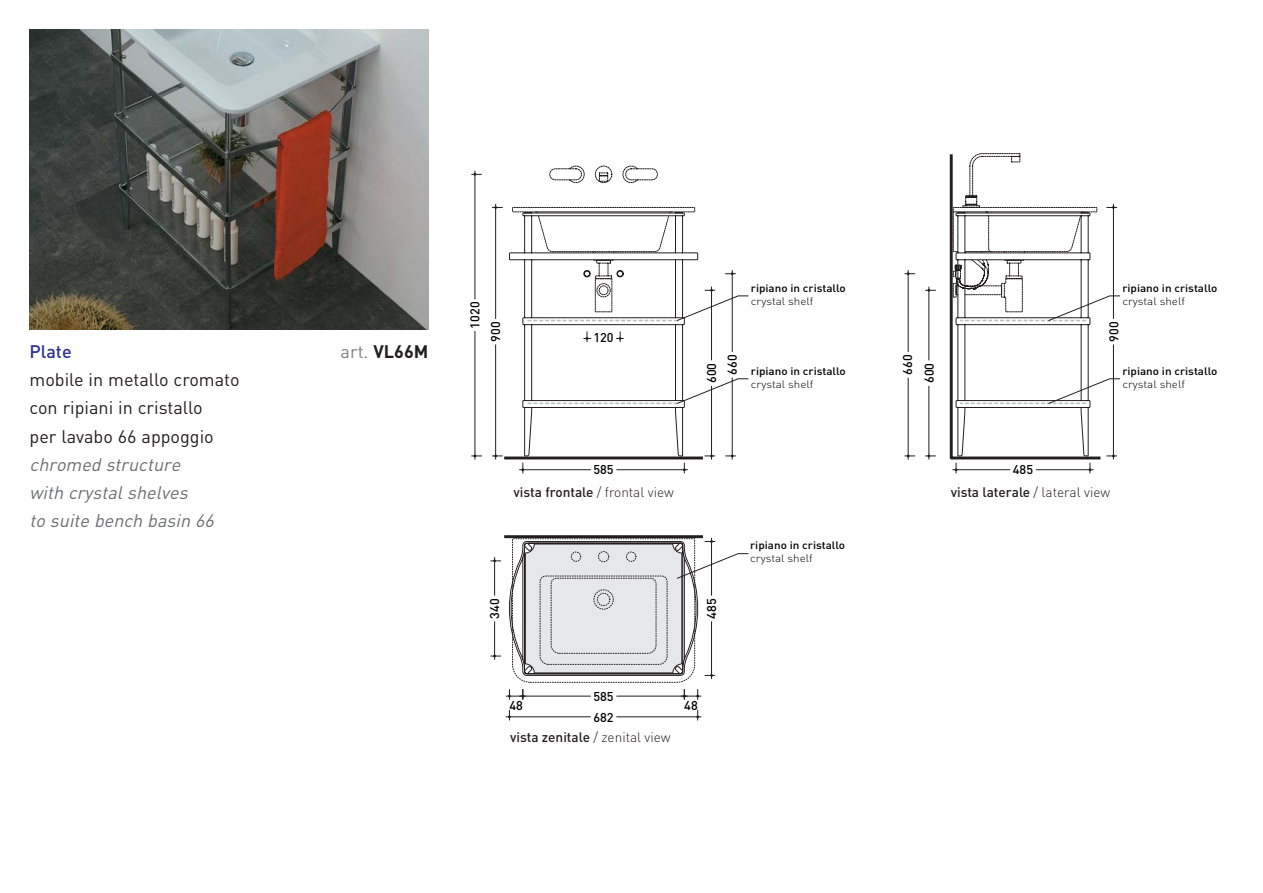
<style>
.page{position:relative;width:1263px;height:893px;background:#fff}
.page>*{position:absolute;margin:0;border:0;box-sizing:border-box;transform-origin:0 0}
.t1{font:18px/28.2px "DIN";color:#231f20}
.t2{font:italic 18px/28.2px "DIN";color:#6d6e70}
.t3{font:700 18px "DIN";color:#231f20}
.t4{font:500 18px "DIN";color:#2e3092}
.t5{font:500 13.65px "DIN";color:#231f20}
.t6{font:500 12.6px "DIN";color:#000}
.t7{font:500 10.8px "DIN";color:#000;scale:1.09 1}
.t8{font:300 10.8px "DIN";color:#000;scale:1.09 1}
.s1{font-weight:400;color:#808285}
.s2{font-weight:300}
</style>
<div class="page">
<img style="left:29px;top:30px;width:400px;height:300px">
<svg style="left:502px;top:153px;width:599px;height:386px"></svg>
<hr style="left:494px;top:558px;width:1px;height:37px;background:#231f20">
<hr style="left:494px;top:622px;width:1px;height:37px;background:#231f20">
<svg style="left:491px;top:559px;width:10px;height:3px"></svg>
<svg style="left:491px;top:655px;width:10px;height:2px"></svg>
<hr style="left:617px;top:696px;width:71px;height:1px;background:#231f20">
<hr style="left:519px;top:696px;width:71px;height:1px;background:#231f20">
<svg style="left:681px;top:689px;width:20px;height:10px"></svg>
<svg style="left:506px;top:689px;width:20px;height:10px"></svg>
<hr style="left:617px;top:717px;width:84px;height:1px;background:#231f20">
<hr style="left:506px;top:717px;width:84px;height:1px;background:#231f20">
<svg style="left:696px;top:710px;width:3px;height:10px"></svg>
<svg style="left:508px;top:710px;width:3px;height:10px"></svg>
<hr style="left:495px;top:204px;width:1px;height:115px;background:#231f20">
<hr style="left:495px;top:345px;width:1px;height:114px;background:#231f20">
<svg style="left:492px;top:206px;width:10px;height:3px"></svg>
<svg style="left:492px;top:454px;width:10px;height:3px"></svg>
<hr style="left:475px;top:171px;width:1px;height:128px;background:#231f20">
<hr style="left:475px;top:331px;width:1px;height:128px;background:#231f20">
<svg style="left:472px;top:173px;width:10px;height:3px"></svg>
<svg style="left:472px;top:454px;width:10px;height:3px"></svg>
<hr style="left:1113px;top:204px;width:1px;height:115px;background:#231f20">
<hr style="left:1113px;top:345px;width:1px;height:114px;background:#231f20">
<svg style="left:1107px;top:206px;width:10px;height:3px"></svg>
<svg style="left:1107px;top:454px;width:10px;height:3px"></svg>
<hr style="left:1036px;top:469px;width:57px;height:1px;background:#231f20">
<svg style="left:1091px;top:295px;width:29px;height:26px"></svg>
<svg style="left:1091px;top:378px;width:29px;height:26px"></svg>
<svg style="left:516px;top:676px;width:197px;height:7px"></svg>
<svg style="left:512px;top:207px;width:183px;height:5px"></svg>
<svg style="left:953px;top:206px;width:144px;height:55px"></svg>
<svg style="left:505px;top:212px;width:586px;height:464px"></svg>
<h1 class="t4" style="left:30px;top:345px;width:44px">Plate</h1>
<h1 class="t3" style="left:341px;top:345px;width:89px"><span class="s1">art.</span> VL66M</h1>
<h1 class="t1" style="left:30px;top:368px;width:212px">mobile in metallo cromato con ripiani in cristallo<br>per lavabo 66 appoggio</h1>
<h1 class="t2" style="left:30px;top:452px;width:189px">chromed structure with crystal shelves<br>to suite bench basin 66</h1>
<p class="t6" style="left:470px;top:329px;width:29px;rotate:-90deg">1020</p>
<p class="t6" style="left:491px;top:342px;width:22px;rotate:-90deg">900</p>
<p class="t6" style="left:593px;top:333px;width:22px">120</p>
<p class="t7" style="left:751px;top:284px;width:89px">ripiano in cristallo</p>
<p class="t8" style="left:751px;top:297px;width:59px">crystal shelf</p>
<p class="t6" style="left:707px;top:383px;width:22px;rotate:-90deg">600</p>
<p class="t6" style="left:728px;top:375px;width:22px;rotate:-90deg">660</p>
<p class="t7" style="left:751px;top:367px;width:89px">ripiano in cristallo</p>
<p class="t8" style="left:751px;top:380px;width:59px">crystal shelf</p>
<p class="t6" style="left:903px;top:375px;width:22px;rotate:-90deg">660</p>
<p class="t6" style="left:925px;top:383px;width:22px;rotate:-90deg">600</p>
<p class="t7" style="left:1122px;top:284px;width:89px">ripiano in cristallo</p>
<p class="t8" style="left:1122px;top:297px;width:59px">crystal shelf</p>
<p class="t6" style="left:1109px;top:342px;width:22px;rotate:-90deg">900</p>
<p class="t7" style="left:1122px;top:367px;width:89px">ripiano in cristallo</p>
<p class="t8" style="left:1122px;top:380px;width:59px">crystal shelf</p>
<p class="t6" style="left:593px;top:465px;width:22px">585</p>
<p class="t6" style="left:1013px;top:465px;width:22px">485</p>
<p class="t5" style="left:513px;top:487px;width:162px">vista frontale <span class="s2">/ frontal view</span></p>
<p class="t5" style="left:951px;top:487px;width:161px">vista laterale <span class="s2">/ lateral view</span></p>
<p class="t6" style="left:490px;top:618px;width:22px;rotate:-90deg">340</p>
<p class="t6" style="left:707px;top:618px;width:22px;rotate:-90deg">485</p>
<p class="t6" style="left:593px;top:692px;width:22px">585</p>
<p class="t6" style="left:509px;top:701px;width:15px">48</p>
<p class="t6" style="left:684px;top:701px;width:15px">48</p>
<p class="t6" style="left:593px;top:712px;width:22px">682</p>
<p class="t5" style="left:510px;top:732px;width:162px">vista zenitale <span class="s2">/ zenital view</span></p>
<p class="t7" style="left:750px;top:542px;width:89px">ripiano in cristallo</p>
<p class="t8" style="left:750px;top:554px;width:59px">crystal shelf</p>
</div>
